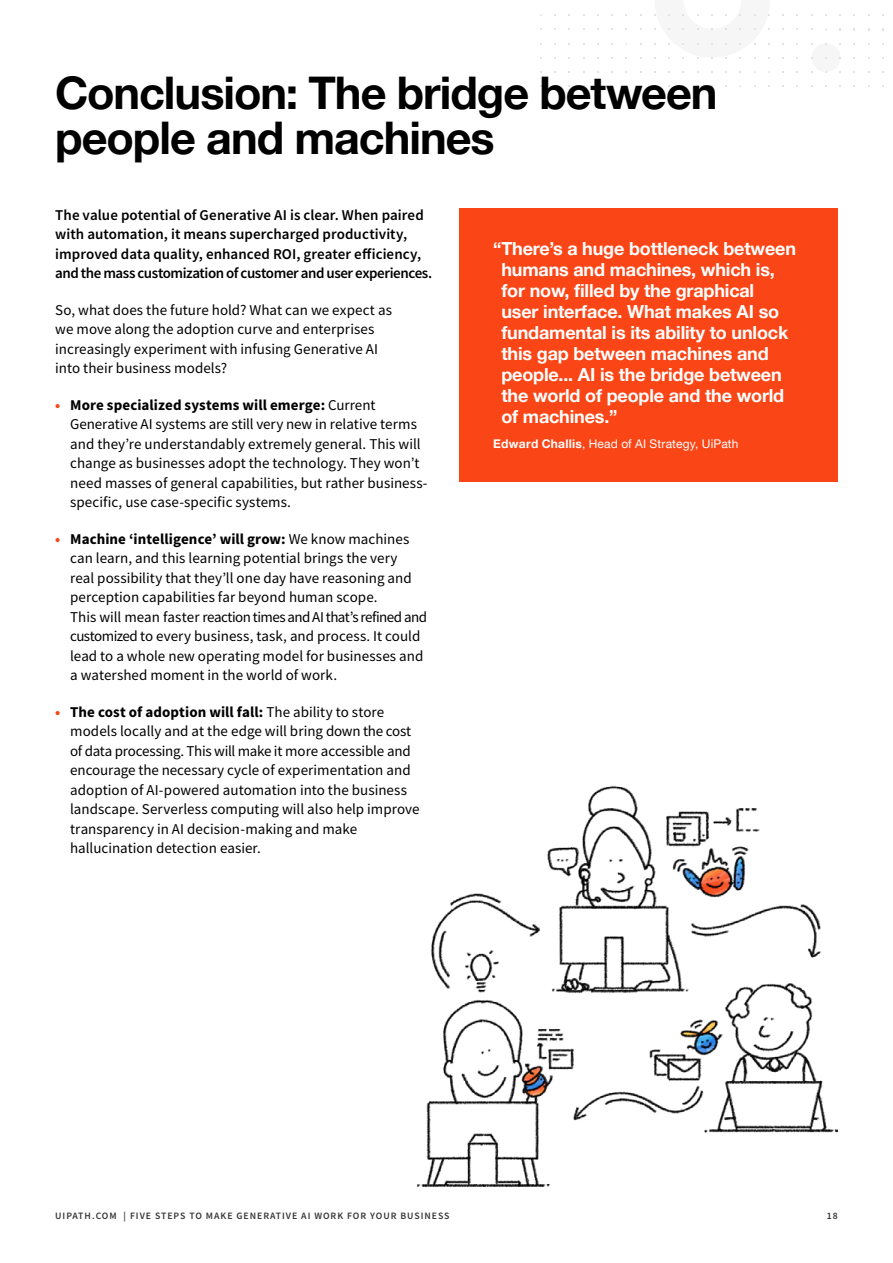
<style>
.page{position:relative;width:893px;height:1263px;background:#fff}
.page>*{position:absolute;margin:0;border:0;box-sizing:border-box;transform-origin:0 0}
.t1{font:700 45px/45px "Helvetica Neue LT Pro";letter-spacing:-.02em;color:#000}
.t2{font:700 18px/21px "Helvetica Neue LT Pro";letter-spacing:-.01em;color:#fff}
.t3{font:15px/19.5px "Source Sans Pro";color:#000}
.t4{font:600 15px/19.5px "Source Sans Pro";color:#000}
.t5{font:12px "Helvetica Neue LT Pro";letter-spacing:.01em;color:#fff}
.t6{font:600 9.75px "Source Sans Pro";letter-spacing:.1em;color:#333}
.s1{font-weight:700;color:#fa4616}
.s2{font-weight:700}
</style>
<div class="page">
<div style="left:812px;top:43px;width:28px;height:29px;background:#f6f6f6;border-radius:50%"></div>
<svg style="left:654px;top:14px;width:116px;height:45px"></svg>
<div style="left:459px;top:208px;width:379px;height:274px;background:#fa4616"></div>
<img style="left:417px;top:785px;width:421px;height:401px">
<h1 class="t1" style="left:55px;top:69px;width:664px">Conclusion: The bridge between people and machines</h1>
<p class="t4" style="left:55px;top:205px;width:378px">The value potential of Generative AI is clear. When paired with automation, it means supercharged productivity, improved data quality, enhanced ROI, greater efficiency, and the mass customization of customer and user experiences.</p>
<p class="t3" style="left:55px;top:300px;width:338px">So, what does the future hold? What can we expect as we move along the adoption curve and enterprises increasingly experiment with infusing Generative AI into their business models?</p>
<p class="t3" style="left:70px;top:395px;width:359px;text-indent:-15px"><span class="s1">•</span> <span class="s2">More specialized systems will emerge:</span> Current Generative AI systems are still very new in relative terms and they’re understandably extremely general. This will change as businesses adopt the technology. They won’t need masses of general capabilities, but rather business&shy;specific, use case-specific systems.</p>
<p class="t3" style="left:70px;top:529px;width:358px;text-indent:-15px"><span class="s1">•</span> <span class="s2">Machine ‘intelligence’ will grow:</span> We know machines can learn, and this learning potential brings the very<br>real possibility that they’ll one day have reasoning and perception capabilities far beyond human scope.<br>This will mean faster reaction times and AI that’s refined and customized to every business, task, and process. It could lead to a whole new operating model for businesses and a watershed moment in the world of work.</p>
<p class="t3" style="left:70px;top:702px;width:351px;text-indent:-15px"><span class="s1">•</span> <span class="s2">The cost of adoption will fall:</span> The ability to store models locally and at the edge will bring down the cost of data processing. This will make it more accessible and encourage the necessary cycle of experimentation and adoption of AI-powered automation into the business landscape. Serverless computing will also help improve transparency in AI decision-making and make hallucination detection easier.</p>
<p class="t2" style="left:501px;top:238px;width:296px;text-indent:-8px">“There’s a huge bottleneck between humans and machines, which is, for now, filled by the graphical<br>user interface. What makes AI so fundamental is its ability to unlock this gap between machines and people... AI is the bridge between the world of people and the world of machines.”</p>
<p class="t5" style="left:493px;top:437px;width:247px"><span class="s2">Edward Challis</span>, Head of AI Strategy, UiPath</p>
<p class="t6" style="left:55px;top:1209px;width:396px">UIPATH.COM | FIVE STEPS TO MAKE GENERATIVE AI WORK FOR YOUR BUSINESS</p>
<p class="t6" style="left:827px;top:1209px;width:12px">18</p>
</div>
